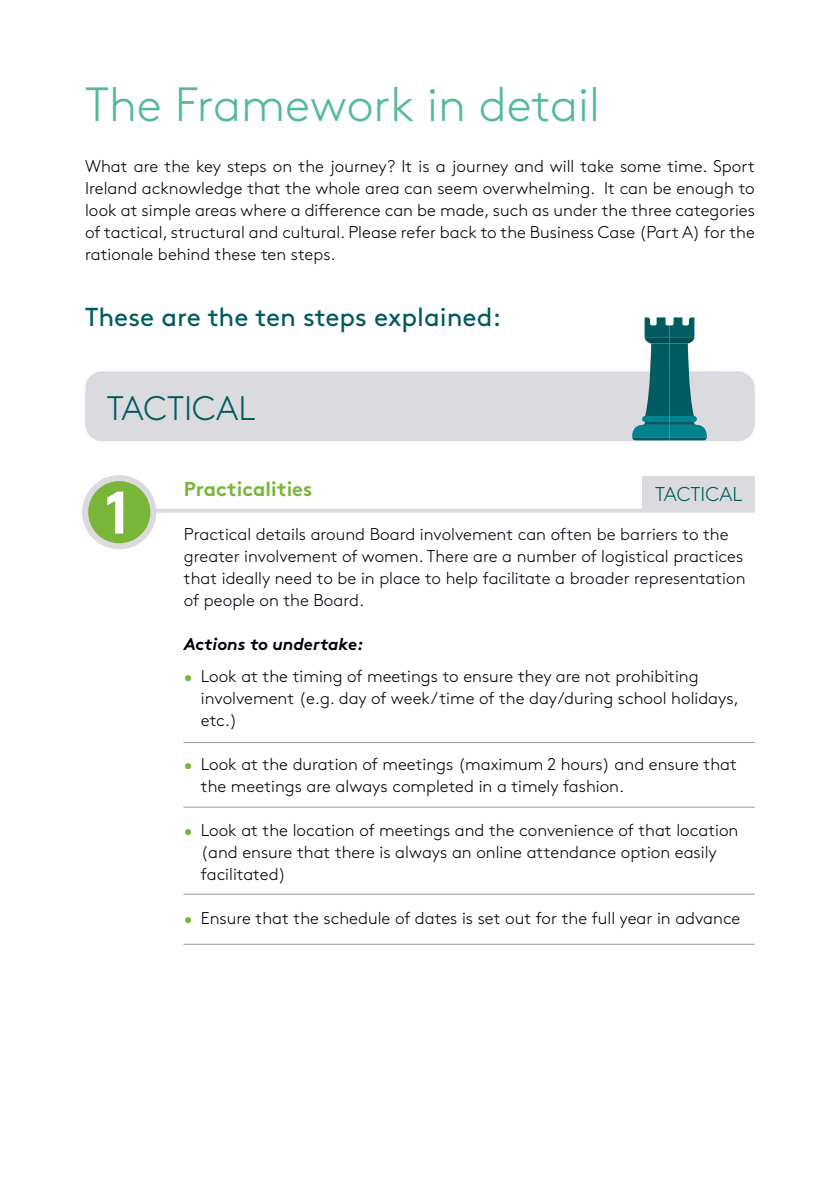
<style>
.page{position:relative;width:840px;height:1191px;background:#fff}
.page>*{position:absolute;margin:0;border:0;box-sizing:border-box;transform-origin:0 0}
.t1{font:700 60px "Brown Std";color:#fff}
.t2{font:300 48px "Brown Std";color:#53b89c}
.t3{font:300 34px "Brown Std";color:#005b60}
.t4{font:26px "Brown Std";color:#005b60}
.t5{font:700 20px "Brown Std";color:#78b538}
.t6{font:300 20px "Brown Std";color:#005b60}
.t7{font:300 17px/22px "Brown Std";color:#000}
.t8{font:300 17px/22px "Brown Std";color:#00030f}
.t9{font:italic 700 17px "Brown Std";color:#00030f}
.s1{color:#78b538}
</style>
<div class="page">
<div style="left:85px;top:371px;width:669px;height:70px;background:#dadadf;border-radius:17px"></div>
<hr style="left:142px;top:509px;width:612px;height:4px;background:#dadadf">
<hr style="left:183px;top:742px;width:571px;height:1px;background:#9798a4">
<hr style="left:183px;top:806px;width:571px;height:1px;background:#9798a4">
<hr style="left:183px;top:893px;width:571px;height:1px;background:#9798a4">
<hr style="left:183px;top:943px;width:571px;height:1px;background:#9798a4">
<svg style="left:82px;top:475px;width:84px;height:75px"></svg>
<div style="left:642px;top:476px;width:112px;height:34px;background:#dadadf"></div>
<svg style="left:632px;top:317px;width:74px;height:123px"></svg>
<h2 class="t2" style="left:85px;top:77px;width:516px">The Framework in detail</h2>
<p class="t7" style="left:85px;top:155px;width:671px;text-align:justify">What are the key steps on the journey? It is a journey and will take some time. Sport Ireland acknowledge that the whole area can seem overwhelming. It can be enough to look at simple areas where a difference can be made, such as under the three categories of tactical, structural and cultural. Please refer back to the Business Case (Part A) for the rationale behind these ten steps.</p>
<h3 class="t4" style="left:85px;top:301px;width:417px">These are the ten steps explained:</h3>
<h3 class="t3" style="left:107px;top:389px;width:150px">TACTICAL</h3>
<p class="t5" style="left:184px;top:477px;width:130px">Practicalities</p>
<p class="t8" style="left:184px;top:523px;width:563px">Practical details around Board involvement can often be barriers to the greater involvement of women. There are a number of logistical practices that ideally need to be in place to help facilitate a broader representation of people on the Board.</p>
<p class="t9" style="left:184px;top:633px;width:181px">Actions to undertake:</p>
<p class="t7" style="left:201px;top:665px;width:539px;text-indent:-17px"><span class="s1">•</span> Look at the timing of meetings to ensure they are not prohibiting involvement (e.g. day of week/time of the day/during school holidays, etc.)</p>
<p class="t7" style="left:201px;top:753px;width:537px;text-indent:-17px"><span class="s1">•</span> Look at the duration of meetings (maximum 2 hours) and ensure that the meetings are always completed in a timely fashion.</p>
<p class="t7" style="left:201px;top:819px;width:538px;text-indent:-17px"><span class="s1">•</span> Look at the location of meetings and the convenience of that location (and ensure that there is always an online attendance option easily facilitated)</p>
<p class="t7" style="left:184px;top:907px;width:557px"><span class="s1">•</span> Ensure that the schedule of dates is set out for the full year in advance</p>
<h1 class="t1" style="left:104px;top:476px;width:27px">1</h1>
<p class="t6" style="left:655px;top:482px;width:89px">TACTICAL</p>
</div>
